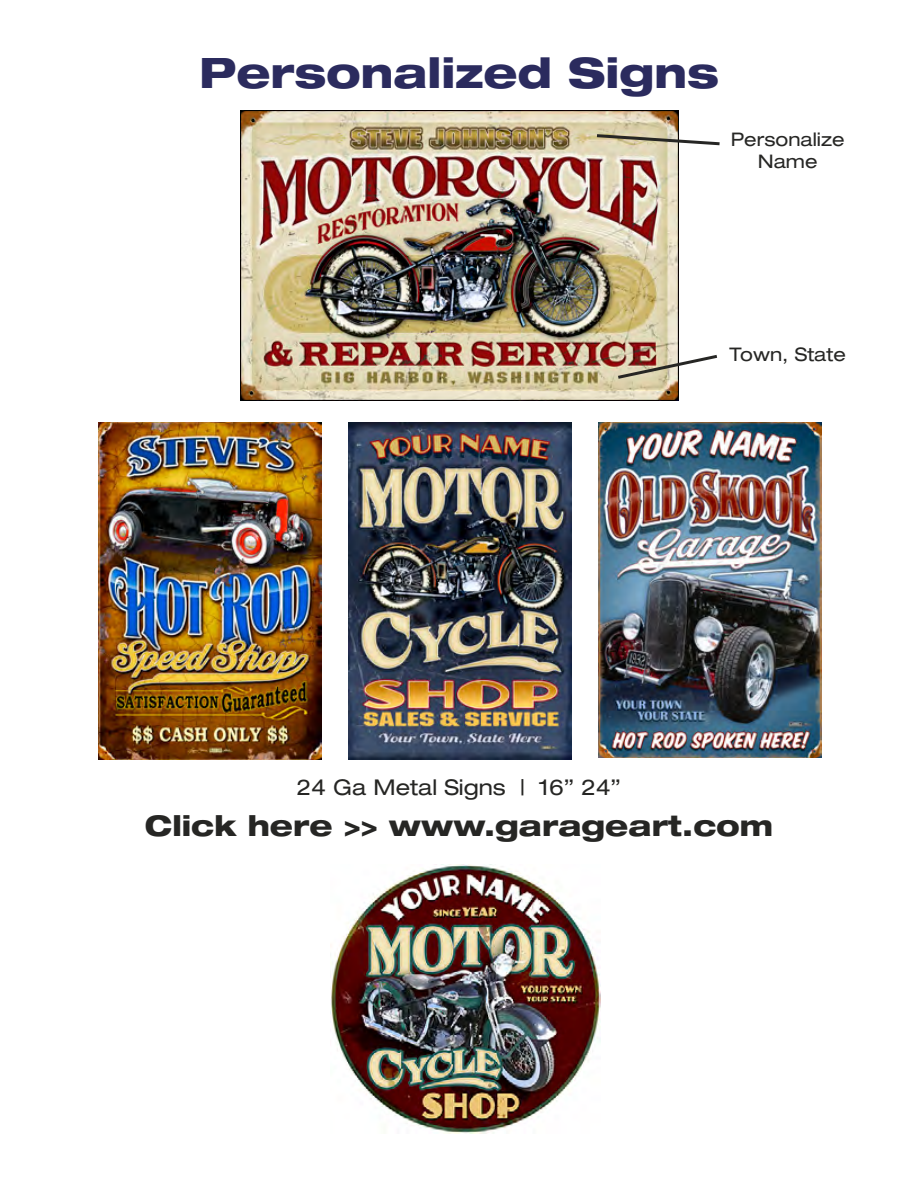
<style>
.page{position:relative;width:918px;height:1188px;background:#fff}
.page>*{position:absolute;margin:0;border:0;box-sizing:border-box;transform-origin:0 0}
.t1{font:800 expanded 42px "Helvetica Neue";color:#2b2b5e}
.t2{font:800 expanded 28.5px "Helvetica Neue";color:#262624}
.t3{font:expanded 21.75px "Helvetica Neue";color:#262624}
.t4{font:expanded 18.75px/21.5px "Helvetica Neue";color:#262624;text-align:center}
</style>
<div class="page">
<img style="left:240px;top:111px;width:438px;height:290px">
<img style="left:99px;top:423px;width:223px;height:336px">
<img style="left:349px;top:423px;width:223px;height:336px">
<img style="left:598px;top:423px;width:224px;height:335px">
<img style="left:331px;top:864px;width:270px;height:270px">
<svg style="left:594px;top:132px;width:126px;height:15px"></svg>
<svg style="left:615px;top:353px;width:103px;height:28px"></svg>
<h1 class="t1" style="left:199px;top:46px;width:521px">Personalized Signs</h1>
<p class="t4" style="left:731px;top:129px;width:115px">Personalize<br>Name</p>
<p class="t4" style="left:730px;top:343px;width:118px">Town, State</p>
<p class="t3" style="left:297px;top:774px;width:326px">24 Ga Metal Signs | 16” 24”</p>
<p class="t2" style="left:145px;top:808px;width:630px">Click here &gt;&gt; www.garageart.com</p>
</div>
